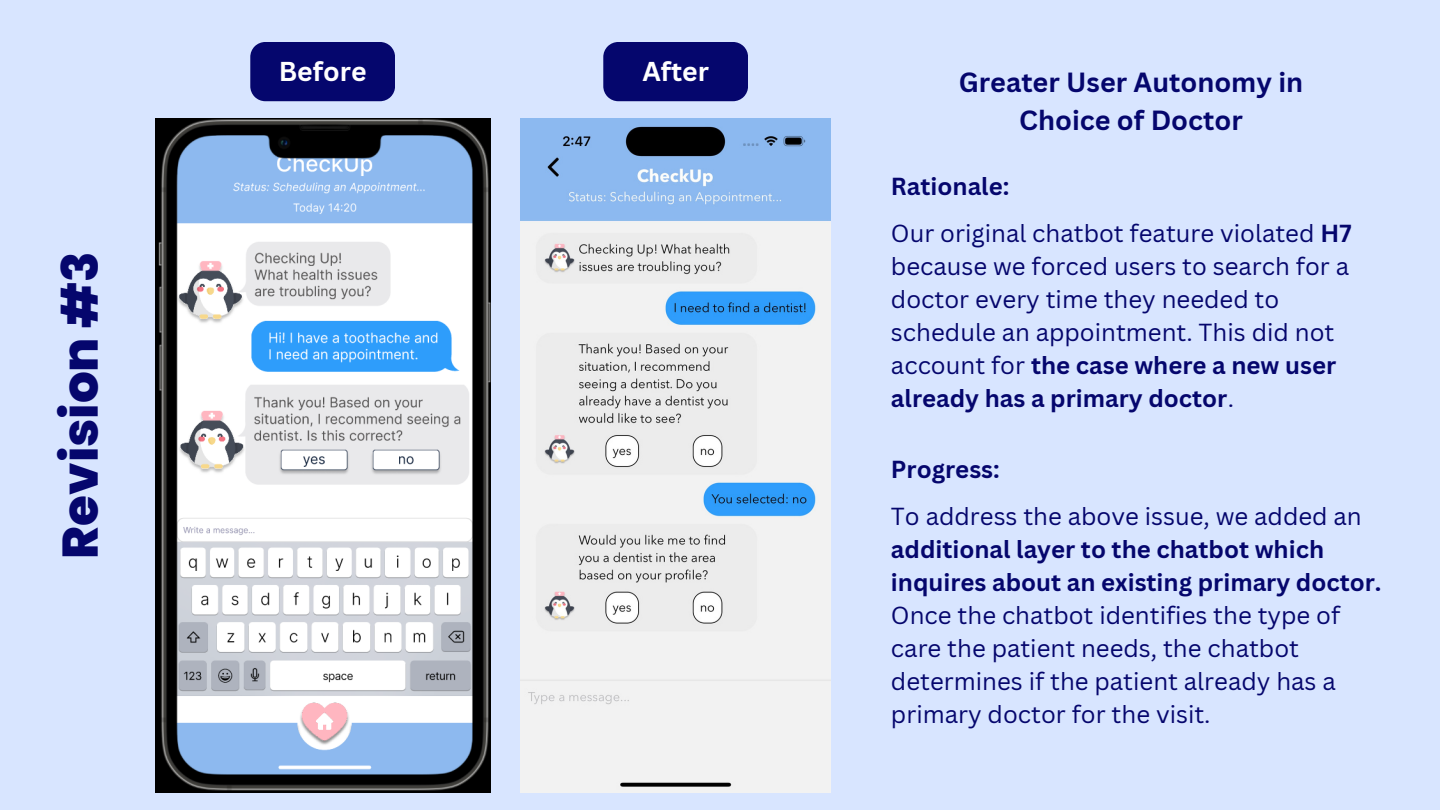
<style>
.page{position:relative;width:1440px;height:810px;background:#d8e5ff}
.page>*{position:absolute;margin:0;border:0;box-sizing:border-box;transform-origin:0 0}
.t1{font:800 50px "Poppins";color:#05066d}
.t2{font:700 27px/37.5px "Canva Sans";color:#05066d;text-align:center}
.t3{font:700 26.6px "Canva Sans";color:#fff}
.t4{font:24px/33px "Canva Sans";color:#05066d}
.t5{font:700 24px "Canva Sans";color:#05066d}
.s1{font-weight:700}
</style>
<div class="page">
<div style="left:250px;top:42px;width:145px;height:59px;background:#05066d"></div>
<div style="left:603px;top:42px;width:145px;height:59px;background:#05066d"></div>
<img style="left:520px;top:119px;width:311px;height:674px">
<img style="left:155px;top:119px;width:335px;height:674px">
<p class="t1" style="left:45px;top:559px;width:309px;rotate:-90deg">Revision #3</p>
<p class="t3" style="left:279px;top:53px;width:89px">Before</p>
<p class="t3" style="left:642px;top:53px;width:68px">After</p>
<p class="t2" style="left:959px;top:63px;width:346px">Greater User Autonomy in<br>Choice of Doctor</p>
<p class="t5" style="left:891px;top:169px;width:120px">Rationale:</p>
<p class="t4" style="left:891px;top:216px;width:462px">Our original chatbot feature violated <span class="s1">H7 </span>because we forced users to search for a doctor every time they needed to schedule an appointment. This did not account for <span class="s1">the case where a new user already has a primary doctor</span>.</p>
<p class="t5" style="left:891px;top:452px;width:110px">Progress:</p>
<p class="t4" style="left:891px;top:499px;width:492px">To address the above issue, we added an <span class="s1">additional layer to the chatbot which inquires about an existing primary doctor.<br></span>Once the chatbot identifies the type of care the patient needs, the chatbot determines if the patient already has a primary doctor for the visit.</p>
</div>
